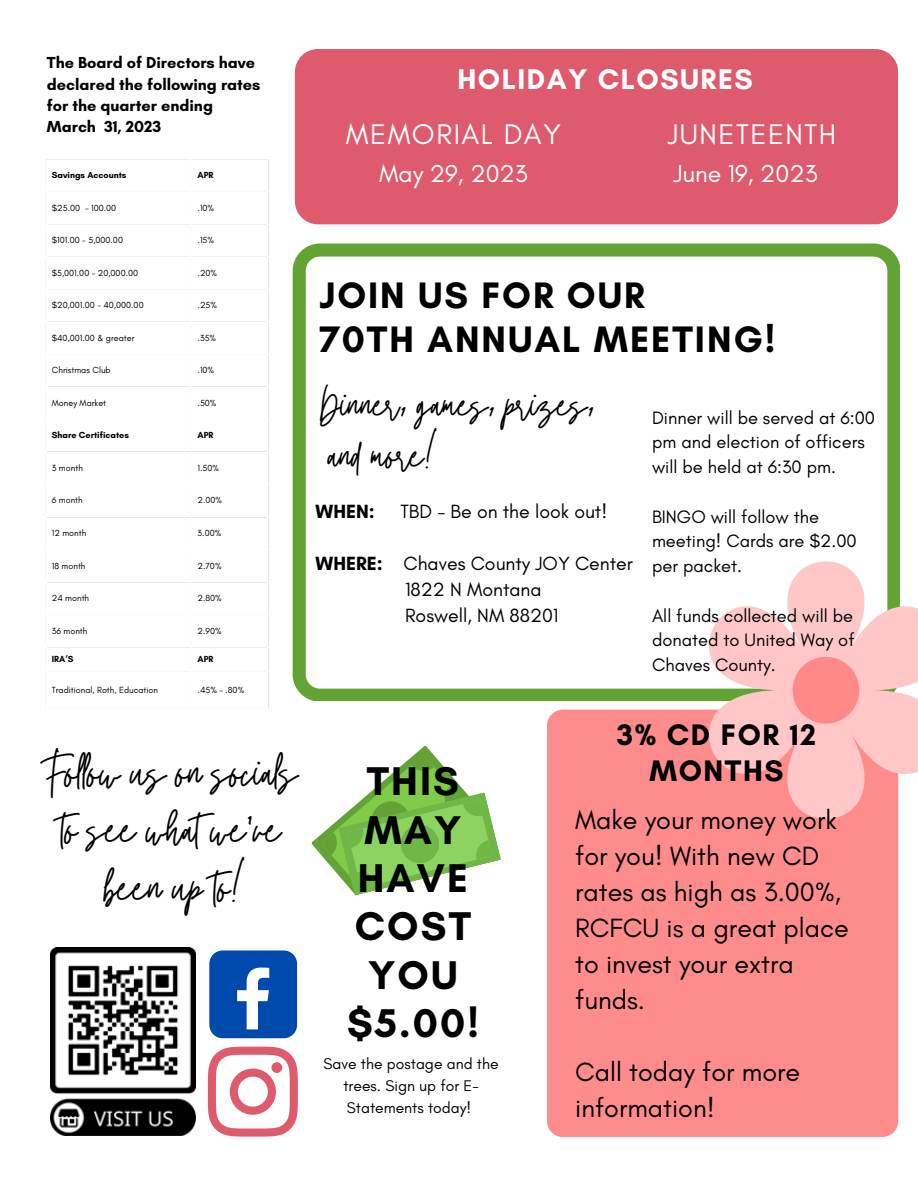
<style>
.page{position:relative;width:918px;height:1188px;background:#fff}
.page>*{position:absolute;margin:0;border:0;box-sizing:border-box;transform-origin:0 0}
.t1{font:41.4px/57.6px "Twister";color:#000;text-align:center}
.t2{font:700 40.8px/48.3px "Glacial Indifference";letter-spacing:.05em;color:#000;text-align:center}
.t3{font:700 37.5px/44.2px "Glacial Indifference";letter-spacing:.05em;color:#000}
.t4{font:37.2px/51.2px "Twister";color:#000}
.t5{font:700 30.3px "Glacial Indifference";letter-spacing:.05em;color:#000}
.t6{font:28.95px "Glacial Indifference";letter-spacing:.05em;color:#fff}
.t7{font:700 28.95px "Glacial Indifference";letter-spacing:.05em;color:#fff}
.t8{font:26.85px/36px "Glacial Indifference";color:#000}
.t9{font:24.9px "Glacial Indifference";color:#fff}
.t10{font:19.5px/25.8px "Glacial Indifference";color:#000}
.t11{font:700 19.5px "Glacial Indifference";color:#000}
.t12{font:18.3px/24.8px "Glacial Indifference";color:#000}
.t13{font:700 16.2px/21.3px "Glacial Indifference";color:#000}
.t14{font:15.75px/21.9px "Glacial Indifference";color:#000;text-align:center}
.t15{font:9px "Glacial Indifference";color:#000}
.t16{font:700 9px "Glacial Indifference";color:#000}
.s1{font-weight:700}
</style>
<div class="page">
<div style="left:295px;top:49px;width:603px;height:175px;background:#de5b6d;border-radius:23px"></div>
<svg style="left:311px;top:746px;width:190px;height:150px"></svg>
<svg style="left:293px;top:243px;width:607px;height:457px"></svg>
<div style="left:547px;top:710px;width:351px;height:427px;background:#ff8c8c;border-radius:16px"></div>
<img style="left:50px;top:948px;width:145px;height:188px">
<div style="left:209px;top:951px;width:88px;height:87px;background:#004aad;border-radius:13px"></div>
<svg style="left:237px;top:968px;width:32px;height:61px"></svg>
<svg style="left:208px;top:1047px;width:90px;height:90px"></svg>
<div style="left:271px;top:1062px;width:11px;height:11px;background:#de5b6d;border-radius:50%"></div>
<svg style="left:643px;top:532px;width:275px;height:317px"></svg>
<svg style="left:793px;top:657px;width:66px;height:67px"></svg>
<h3 class="t13" style="left:47px;top:52px;width:215px">The Board of Directors have declared the following rates for the quarter ending<br>March 31, 2023</h3>
<p class="t16" style="left:52px;top:170px;width:76px">Savings Accounts</p>
<p class="t16" style="left:198px;top:170px;width:18px">APR</p>
<p class="t15" style="left:52px;top:202px;width:66px">$25.00 - 100.00</p>
<p class="t15" style="left:198px;top:202px;width:18px">.10%</p>
<p class="t15" style="left:52px;top:235px;width:73px">$101.00 - 5,000.00</p>
<p class="t15" style="left:198px;top:235px;width:18px">.15%</p>
<p class="t15" style="left:52px;top:267px;width:88px">$5,001.00 - 20,000.00</p>
<p class="t15" style="left:198px;top:267px;width:21px">.20%</p>
<p class="t15" style="left:52px;top:300px;width:93px">$20,001.00 - 40,000.00</p>
<p class="t15" style="left:198px;top:300px;width:21px">.25%</p>
<p class="t15" style="left:52px;top:332px;width:84px">$40,001.00 &amp; greater</p>
<p class="t15" style="left:198px;top:332px;width:20px">.35%</p>
<p class="t15" style="left:52px;top:365px;width:60px">Christmas Club</p>
<p class="t15" style="left:198px;top:365px;width:18px">.10%</p>
<p class="t15" style="left:52px;top:397px;width:56px">Money Market</p>
<p class="t15" style="left:198px;top:397px;width:20px">.50%</p>
<p class="t16" style="left:52px;top:430px;width:79px">Share Certificates</p>
<p class="t16" style="left:198px;top:430px;width:18px">APR</p>
<p class="t15" style="left:52px;top:462px;width:33px">3 month</p>
<p class="t15" style="left:198px;top:462px;width:23px">1.50%</p>
<p class="t15" style="left:52px;top:495px;width:32px">6 month</p>
<p class="t15" style="left:198px;top:495px;width:26px">2.00%</p>
<p class="t15" style="left:52px;top:527px;width:36px">12 month</p>
<p class="t15" style="left:198px;top:527px;width:25px">3.00%</p>
<p class="t15" style="left:52px;top:560px;width:35px">18 month</p>
<p class="t15" style="left:198px;top:560px;width:25px">2.70%</p>
<p class="t15" style="left:52px;top:592px;width:39px">24 month</p>
<p class="t15" style="left:198px;top:592px;width:26px">2.80%</p>
<p class="t15" style="left:52px;top:625px;width:37px">36 month</p>
<p class="t15" style="left:198px;top:625px;width:26px">2.90%</p>
<p class="t16" style="left:52px;top:654px;width:23px">IRA’S</p>
<p class="t16" style="left:198px;top:654px;width:18px">APR</p>
<p class="t15" style="left:52px;top:684px;width:108px">Traditional, Roth, Education</p>
<p class="t15" style="left:198px;top:684px;width:48px">.45% - .80%</p>
<h1 class="t1" style="left:45px;top:739px;width:255px">Follow us on socials</h1>
<h1 class="t1" style="left:61px;top:796px;width:222px">to see whatwe've been up to!</h1>
<h3 class="t7" style="left:457px;top:62px;width:297px">HOLIDAY CLOSURES</h3>
<h3 class="t6" style="left:346px;top:116px;width:217px">MEMORIAL DAY</h3>
<h3 class="t6" style="left:668px;top:116px;width:170px">JUNETEENTH</h3>
<h3 class="t9" style="left:379px;top:158px;width:150px">May 29, 2023</h3>
<h3 class="t9" style="left:673px;top:158px;width:146px">June 19, 2023</h3>
<h3 class="t3" style="left:319px;top:273px;width:458px">JOIN US FOR OUR<br>70TH ANNUAL MEETING!</h3>
<h3 class="t4" style="left:319px;top:374px;width:278px">Dinner, games, prizes, and more!</h3>
<h3 class="t12" style="left:652px;top:405px;width:225px">Dinner will be served at 6:00 pm and election of officers will be held at 6:30 pm.</h3>
<h3 class="t12" style="left:652px;top:504px;width:206px">BINGO will follow the meeting! Cards are $2.00 per packet.</h3>
<h3 class="t12" style="left:652px;top:603px;width:204px;text-align:justify">All funds collected will be donated to United Way of Chaves County.</h3>
<h3 class="t11" style="left:316px;top:500px;width:61px">WHEN:</h3>
<h3 class="t10" style="left:400px;top:499px;width:208px">TBD - Be on the look out!</h3>
<h3 class="t10" style="left:405px;top:551px;width:229px;text-indent:-89px"><span class="s1">WHERE:</span> Chaves County JOY Center<br>1822 N Montana<br>Roswell, NM 88201</h3>
<h2 class="t2" style="left:347px;top:757px;width:133px">THIS<br>MAY<br>HAVE<br>COST<br>YOU $5.00!</h2>
<h3 class="t14" style="left:324px;top:1053px;width:177px">Save the postage and the trees. Sign up for E-<br>Statements today!</h3>
<h3 class="t5" style="left:617px;top:717px;width:201px">3% CD FOR 12</h3>
<h3 class="t5" style="left:650px;top:752px;width:136px">MONTHS</h3>
<h3 class="t8" style="left:575px;top:802px;width:275px">Make your money work for you! With new CD rates as high as 3.00%,<br>RCFCU is a great place to invest your extra funds.</h3>
<h3 class="t8" style="left:575px;top:1054px;width:227px">Call today for more information!</h3>
</div>
